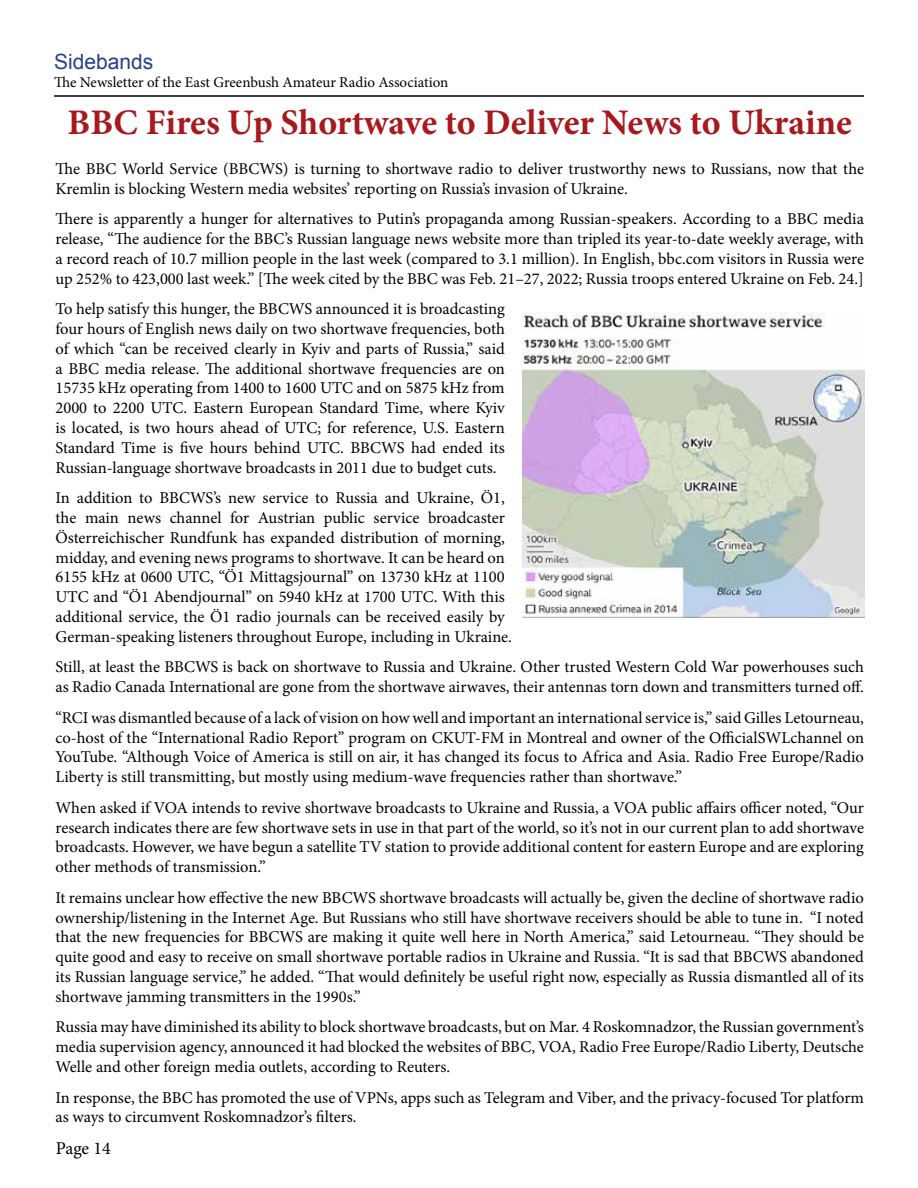
<style>
.page{position:relative;width:918px;height:1188px;background:#fff}
.page>*{position:absolute;margin:0;border:0;box-sizing:border-box;transform-origin:0 0}
.t1{font:700 36px "Minion Pro";letter-spacing:-.005em;color:#a7191d}
.t2{font:21px "Arial";color:#25408f}
.t3{font:18px "Minion Pro";letter-spacing:-.005em;color:#000}
.t4{font:16.5px/19.8px "Minion Pro";color:#000;text-align:justify}
.t5{font:15px "Minion Pro";letter-spacing:-.005em;color:#000}
</style>
<div class="page">
<img style="left:523px;top:313px;width:341px;height:305px">
<hr style="left:54px;top:95px;width:810px;height:2px;background:#000">
<p class="t2" style="left:54px;top:48px;width:101px">Sidebands</p>
<p class="t5" style="left:54px;top:72px;width:396px">The Newsletter of the East Greenbush Amateur Radio Association</p>
<h1 class="t1" style="left:68px;top:97px;width:786px">BBC Fires Up Shortwave to Deliver News to Ukraine</h1>
<p class="t4" style="left:56px;top:159px;width:810px">The BBC World Service (BBCWS) is turning to shortwave radio to deliver trustworthy news to Russians, now that the<br>Kremlin is blocking Western media websites’ reporting on Russia’s invasion of Ukraine.</p>
<p class="t4" style="left:56px;top:209px;width:810px">There is apparently a hunger for alternatives to Putin’s propaganda among Russian-speakers. According to a BBC media release, “The audience for the BBC’s Russian language news website more than tripled its year-to-date weekly average, with a record reach of 10.7 million people in the last week (compared to 3.1 million). In English, bbc.com visitors in Russia were up 252% to 423,000 last week.” [The week cited by the BBC was Feb. 21–27, 2022; Russia troops entered Ukraine on Feb. 24.]</p>
<p class="t4" style="left:56px;top:299px;width:451px">To help satisfy this hunger, the BBCWS announced it is broadcasting four hours of English news daily on two shortwave frequencies, both of which “can be received clearly in Kyiv and parts of Russia,” said a BBC media release. The additional shortwave frequencies are on 15735 kHz operating from 1400 to 1600 UTC and on 5875 kHz from 2000 to 2200 UTC. Eastern European Standard Time, where Kyiv is located, is two hours ahead of UTC; for reference, U.S. Eastern Standard Time is five hours behind UTC. BBCWS had ended its Russian-language shortwave broadcasts in 2011 due to budget cuts.</p>
<p class="t4" style="left:56px;top:488px;width:458px;text-align:left">In addition to BBCWS’s new service to Russia and Ukraine, Ö1, the main news channel for Austrian public service broadcaster Österreichischer Rundfunk has expanded distribution of morning, midday, and evening news programs to shortwave. It can be heard on 6155 kHz at 0600 UTC, “Ö1 Mittagsjournal” on 13730 kHz at 1100<br>UTC and “Ö1 Abendjournal” on 5940 kHz at 1700 UTC. With this additional service, the Ö1 radio journals can be received easily by German-speaking listeners throughout Europe, including in Ukraine.</p>
<p class="t4" style="left:56px;top:657px;width:810px">Still, at least the BBCWS is back on shortwave to Russia and Ukraine. Other trusted Western Cold War powerhouses such as Radio Canada International are gone from the shortwave airwaves, their antennas torn down and transmitters turned off.</p>
<p class="t4" style="left:56px;top:708px;width:810px">“RCI was dismantled because of a lack of vision on how well and important an international service is,” said Gilles Letourneau, co-host of the “International Radio Report” program on CKUT-FM in Montreal and owner of the OfficialSWLchannel on YouTube. “Although Voice of America is still on air, it has changed its focus to Africa and Asia. Radio Free Europe/Radio Liberty is still transmitting, but mostly using medium-wave frequencies rather than shortwave.”</p>
<p class="t4" style="left:56px;top:798px;width:810px">When asked if VOA intends to revive shortwave broadcasts to Ukraine and Russia, a VOA public affairs officer noted, “Our research indicates there are few shortwave sets in use in that part of the world, so it’s not in our current plan to add shortwave broadcasts. However, we have begun a satellite TV station to provide additional content for eastern Europe and are exploring other methods of transmission.”</p>
<p class="t4" style="left:56px;top:888px;width:810px">It remains unclear how effective the new BBCWS shortwave broadcasts will actually be, given the decline of shortwave radio ownership/listening in the Internet Age. But Russians who still have shortwave receivers should be able to tune in. “I noted that the new frequencies for BBCWS are making it quite well here in North America,” said Letourneau. “They should be quite good and easy to receive on small shortwave portable radios in Ukraine and Russia. “It is sad that BBCWS abandoned its Russian language service,” he added. “That would definitely be useful right now, especially as Russia dismantled all of its shortwave jamming transmitters in the 1990s.”</p>
<p class="t4" style="left:56px;top:1017px;width:810px">Russia may have diminished its ability to block shortwave broadcasts, but on Mar. 4 Roskomnadzor, the Russian government’s media supervision agency, announced it had blocked the websites of BBC, VOA, Radio Free Europe/Radio Liberty, Deutsche Welle and other foreign media outlets, according to Reuters.</p>
<p class="t4" style="left:56px;top:1088px;width:810px">In response, the BBC has promoted the use of VPNs, apps such as Telegram and Viber, and the privacy-focused Tor platform as ways to circumvent Roskomnadzor’s filters.</p>
<p class="t3" style="left:56px;top:1136px;width:56px">Page 14</p>
</div>
